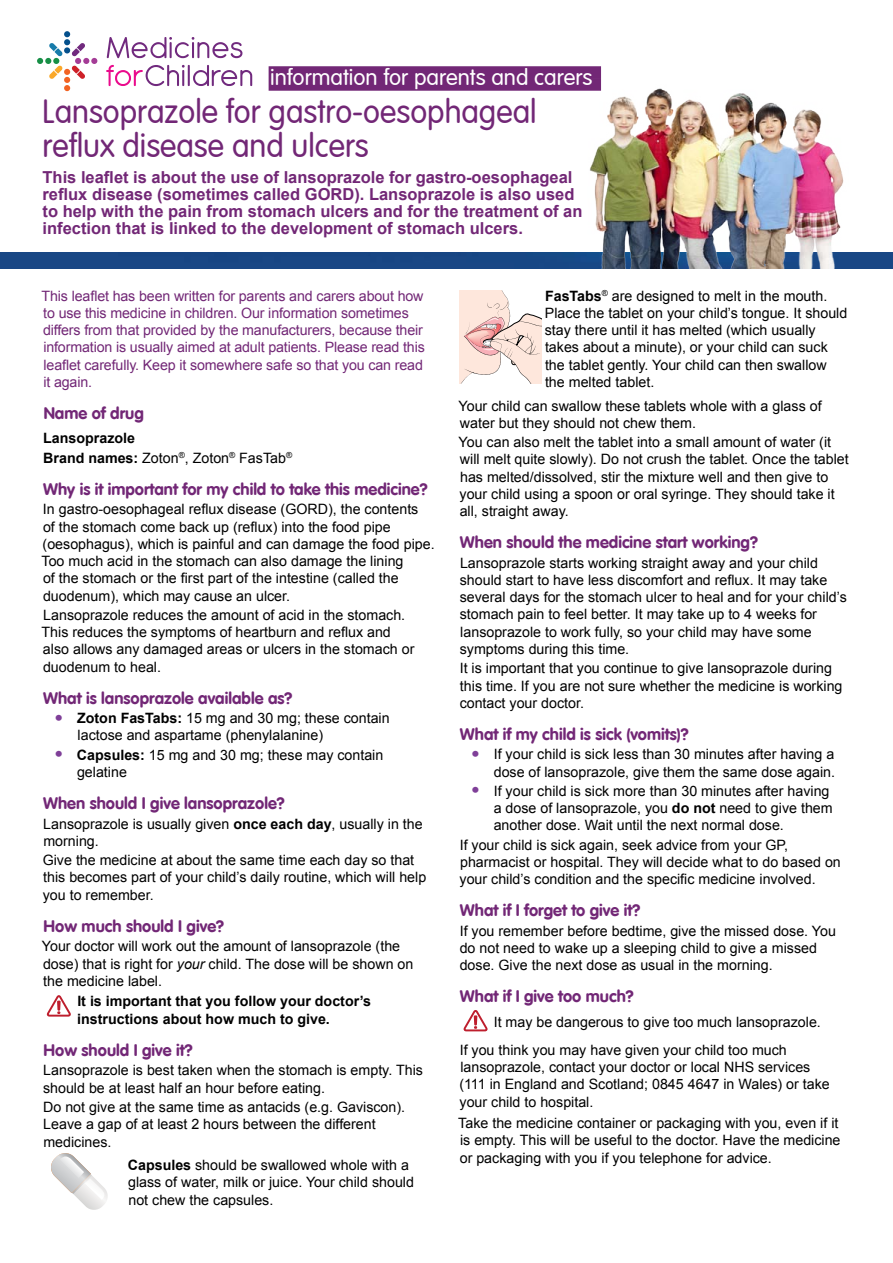
<style>
.page{position:relative;width:893px;height:1263px;background:#fff}
.page>*{position:absolute;margin:0;border:0;box-sizing:border-box;transform-origin:0 0}
.t1{font:300 33px/34.5px "VAG Rounded LT Com";color:#722776;scale:.95 1}
.t2{font:300 22.5px "VAG Rounded LT Com";color:#fff}
.t3{font:700 16.5px "VAG Rounded LT Com";color:#722776}
.t4{font:700 16.5px/17.2px "Arial";color:#722776}
.t5{font:14.25px/17.2px "Arial";color:#000}
.t6{font:14.25px/17.2px "Arial";letter-spacing:-.01em;color:#722776}
.t7{font:700 14.25px/20.1px "Arial";color:#000}
.s1{font-weight:400}
.s2{font-weight:700;font-size:21px;color:#7f3f98}
.s3{font-weight:700}
.s4{font-style:italic}
</style>
<div class="page">
<svg style="left:51px;top:1153px;width:57px;height:57px"></svg>
<svg style="left:459px;top:290px;width:82px;height:93px"></svg>
<svg style="left:46px;top:995px;width:25px;height:22px"></svg>
<svg style="left:463px;top:1010px;width:25px;height:22px"></svg>
<div style="left:0;top:252px;width:893px;height:17px;background:#194785"></div>
<div style="left:269px;top:67px;width:331px;height:23px;background:#722776"></div>
<div style="left:269px;top:66px;width:332px;height:25px;border:2px solid #722776"></div>
<img style="left:578px;top:78px;width:270px;height:191px">
<svg style="left:37px;top:31px;width:60px;height:60px"></svg>
<svg style="left:107px;top:37px;width:135px;height:21px"></svg>
<svg style="left:106px;top:65px;width:146px;height:21px"></svg>
<h2 class="t2" style="left:270px;top:64px;width:324px">information for parents and carers</h2>
<h1 class="t1" style="left:43px;top:95px;width:521px">Lansoprazole for gastro-oesophageal reflux disease and ulcers</h1>
<p class="t4" style="left:43px;top:169px;width:542px">This leaflet is about the use of lansoprazole for gastro-oesophageal reflux disease (sometimes called GORD). Lansoprazole is also used to help with the pain from stomach ulcers and for the treatment of an infection that is linked to the development of stomach ulcers.</p>
<p class="t6" style="left:42px;top:287px;width:385px">This leaflet has been written for parents and carers about how to use this medicine in children. Our information sometimes differs from that provided by the manufacturers, because their information is usually aimed at adult patients. Please read this leaflet carefully. Keep it somewhere safe so that you can read it again.</p>
<p class="t3" style="left:44px;top:403px;width:102px">Name of drug</p>
<p class="t7" style="left:43px;top:428px;width:250px">Lansoprazole<br>Brand names: <span class="s1">Zoton</span><sup>®</sup><span class="s1">, Zoton</span><sup>®</sup> <span class="s1">FasTab</span><sup>®</sup></p>
<p class="t3" style="left:43px;top:479px;width:386px">Why is it important for my child to take this medicine?</p>
<p class="t5" style="left:42px;top:501px;width:395px">In gastro-oesophageal reflux disease (GORD), the contents<br>of the stomach come back up (reflux) into the food pipe (oesophagus), which is painful and can damage the food pipe.<br>Too much acid in the stomach can also damage the lining<br>of the stomach or the first part of the intestine (called the duodenum), which may cause an ulcer.</p>
<p class="t5" style="left:42px;top:606px;width:374px">Lansoprazole reduces the amount of acid in the stomach.<br>This reduces the symptoms of heartburn and reflux and also allows any damaged areas or ulcers in the stomach or duodenum to heal.</p>
<p class="t3" style="left:43px;top:687px;width:251px">What is lansoprazole available as?</p>
<p class="t5" style="left:78px;top:710px;width:314px;text-indent:-23px"><span class="s2">•</span> <span class="s3">Zoton FasTabs:</span> 15 mg and 30 mg; these contain lactose and aspartame (phenylalanine)</p>
<p class="t5" style="left:77px;top:746px;width:308px;text-indent:-22px"><span class="s2">•</span> <span class="s3">Capsules:</span> 15 mg and 30 mg; these may contain gelatine</p>
<p class="t3" style="left:43px;top:793px;width:243px">When should I give lansoprazole?</p>
<p class="t5" style="left:43px;top:815px;width:381px">Lansoprazole is usually given <span class="s3">once each day</span>, usually in the morning.</p>
<p class="t5" style="left:43px;top:852px;width:385px">Give the medicine at about the same time each day so that this becomes part of your child’s daily routine, which will help you to remember.</p>
<p class="t3" style="left:44px;top:916px;width:182px">How much should I give?</p>
<p class="t5" style="left:42px;top:938px;width:373px">Your doctor will work out the amount of lansoprazole (the dose) that is right for <span class="s4">your</span> child. The dose will be shown on the medicine label.</p>
<p class="t7" style="left:77px;top:992px;width:295px;line-height:18px">It is important that you follow your doctor’s instructions about how much to give.</p>
<p class="t3" style="left:44px;top:1040px;width:151px">How should I give it?</p>
<p class="t5" style="left:43px;top:1062px;width:381px">Lansoprazole is best taken when the stomach is empty. This should be at least half an hour before eating.</p>
<p class="t5" style="left:43px;top:1098px;width:363px">Do not give at the same time as antacids (e.g. Gaviscon).<br>Leave a gap of at least 2 hours between the different medicines.</p>
<p class="t5" style="left:128px;top:1157px;width:288px"><span class="s3">Capsules</span> should be swallowed whole with a glass of water, milk or juice. Your child should not chew the capsules.</p>
<p class="t5" style="left:545px;top:287px;width:304px"><span class="s3">FasTabs</span><sup>®</sup> are designed to melt in the mouth.<br>Place the tablet on your child’s tongue. It should stay there until it has melted (which usually takes about a minute), or your child can suck the tablet gently. Your child can then swallow the melted tablet.</p>
<p class="t5" style="left:459px;top:397px;width:365px">Your child can swallow these tablets whole with a glass of water but they should not chew them.</p>
<p class="t5" style="left:459px;top:434px;width:392px">You can also melt the tablet into a small amount of water (it will melt quite slowly). Do not crush the tablet. Once the tablet has melted/dissolved, stir the mixture well and then give to your child using a spoon or oral syringe. They should take it all, straight away.</p>
<p class="t3" style="left:460px;top:532px;width:300px">When should the medicine start working?</p>
<p class="t5" style="left:460px;top:554px;width:389px">Lansoprazole starts working straight away and your child should start to have less discomfort and reflux. It may take several days for the stomach ulcer to heal and for your child’s stomach pain to feel better. It may take up to 4 weeks for lansoprazole to work fully, so your child may have some symptoms during this time.</p>
<p class="t5" style="left:460px;top:660px;width:384px">It is important that you continue to give lansoprazole during this time. If you are not sure whether the medicine is working contact your doctor.</p>
<p class="t3" style="left:460px;top:724px;width:230px">What if my child is sick (vomits)?</p>
<p class="t5" style="left:472px;top:746px;width:365px;text-align:right"><span class="s2">•</span> If your child is sick less than 30 minutes after having a dose of lansoprazole, give them the same dose again.</p>
<p class="t5" style="left:494px;top:782px;width:340px;text-indent:-22px"><span class="s2">•</span> If your child is sick more than 30 minutes after having a dose of lansoprazole, you <span class="s3">do not</span> need to give them another dose. Wait until the next normal dose.</p>
<p class="t5" style="left:460px;top:836px;width:383px">If your child is sick again, seek advice from your GP, pharmacist or hospital. They will decide what to do based on your child’s condition and the specific medicine involved.</p>
<p class="t3" style="left:460px;top:900px;width:182px">What if I forget to give it?</p>
<p class="t5" style="left:460px;top:922px;width:378px">If you remember before bedtime, give the missed dose. You do not need to wake up a sleeping child to give a missed dose. Give the next dose as usual in the morning.</p>
<p class="t3" style="left:460px;top:986px;width:175px">What if I give too much?</p>
<p class="t5" style="left:460px;top:1008px;width:363px;line-height:27.9px;text-indent:34px">It may be dangerous to give too much lansoprazole.<br>If you think you may have given your child too much</p>
<p class="t5" style="left:459px;top:1058px;width:372px">lansoprazole, contact your doctor or local NHS services (111 in England and Scotland; 0845 4647 in Wales) or take your child to hospital.</p>
<p class="t5" style="left:458px;top:1114px;width:384px">Take the medicine container or packaging with you, even if it is empty. This will be useful to the doctor. Have the medicine or packaging with you if you telephone for advice.</p>
</div>
